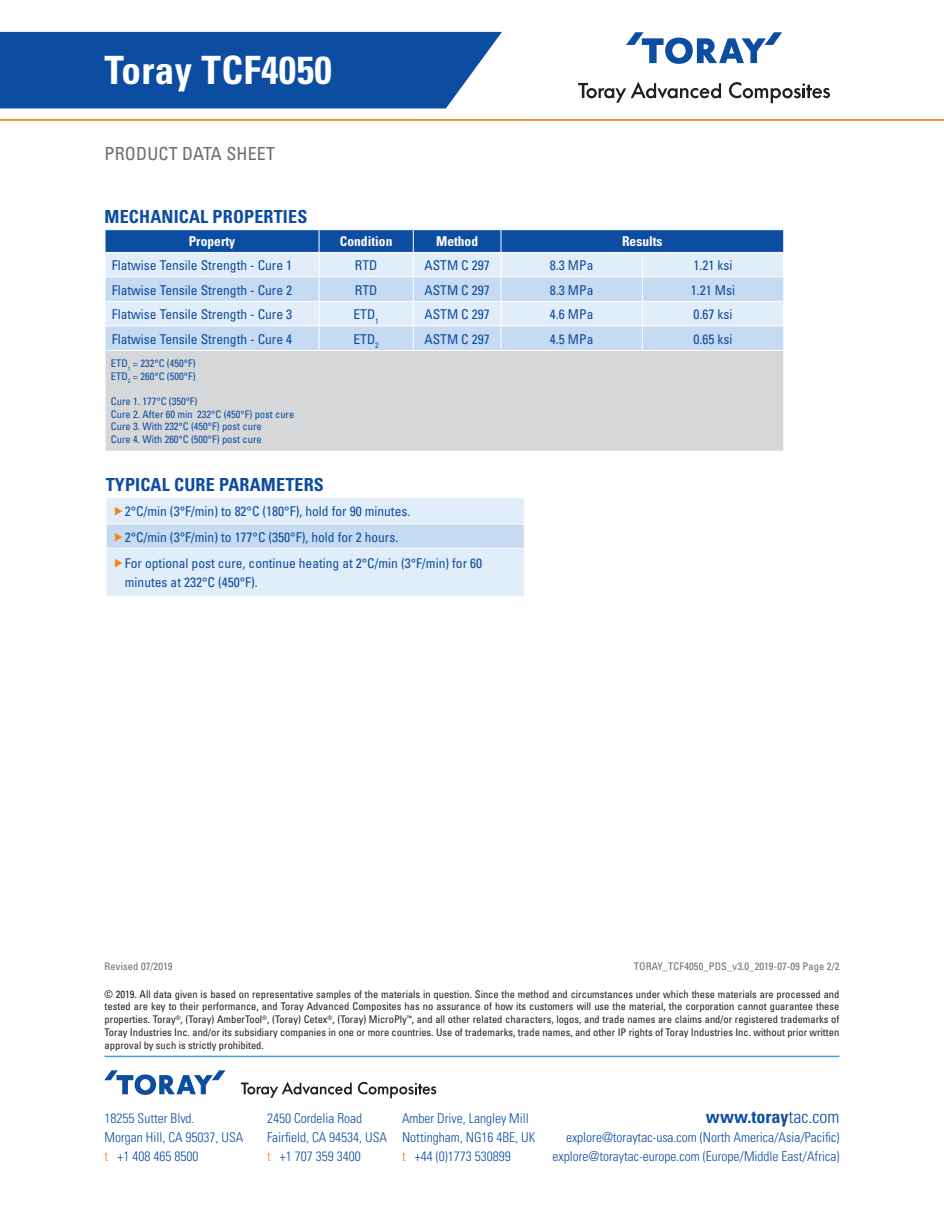
<style>
.page{position:relative;width:944px;height:1214px;background:#fff}
.page>*{position:absolute;margin:0;border:0;box-sizing:border-box;transform-origin:0 0}
.t1{font:700 condensed 39px "Univers LT Std";letter-spacing:.01em;color:#fff}
.t2{font:700 condensed 18px "Univers LT Std";letter-spacing:.01em;color:#0d4da1}
.t3{font:condensed 18px "Univers";letter-spacing:.01em;color:#6c6d70}
.t4{font:700 condensed 18px "Univers";color:#0d4da1}
.Cell_row{font:condensed 13.5px/19.2px "Univers";color:#0d4da1}
.t5{font:300 condensed 13.5px/19.2px "Univers";color:#0d4da1}
.Cell_header{font:700 condensed 13.5px "Univers";color:#fff}
.Cell_row-2{font:700 condensed 13.5px "Univers";color:#fff}
.t6{font:condensed 10.5px/12.8px "Univers";color:#231f20;text-align:justify}
.Cell_footer{font:condensed 10.5px/12.6px "Univers";color:#0d4da1}
.Body_text{font:condensed 10.5px "Univers";letter-spacing:.01em;color:#6c6d70}
.s1{color:#f58220}
.s2{font-weight:300}
</style>
<div class="page">
<div style="left:0;top:32px;width:502px;height:76px;background:#0d4da1"></div>
<hr style="left:0;top:119px;width:944px;height:2px;background:#f58220">
<svg style="left:626px;top:32px;width:156px;height:32px"></svg>
<svg style="left:578px;top:82px;width:143px;height:21px"></svg>
<svg style="left:729px;top:82px;width:101px;height:21px"></svg>
<hr style="left:105px;top:1055px;width:734px;height:2px;background:#42a0d8">
<svg style="left:104px;top:1070px;width:121px;height:24px"></svg>
<svg style="left:241px;top:1081px;width:111px;height:16px"></svg>
<svg style="left:358px;top:1081px;width:78px;height:17px"></svg>
<div style="left:105px;top:350px;width:678px;height:101px;background:#d6d7d9"></div>
<hr style="left:105px;top:350px;width:214px;height:1px;background:#fff">
<hr style="left:105px;top:351px;width:1px;height:100px;background:#fff">
<hr style="left:319px;top:350px;width:94px;height:1px;background:#fff">
<hr style="left:413px;top:350px;width:88px;height:1px;background:#fff">
<hr style="left:501px;top:350px;width:141px;height:1px;background:#fff">
<hr style="left:642px;top:350px;width:142px;height:1px;background:#fff">
<svg style="left:105px;top:230px;width:679px;height:120px;background:#b1c9e5"></svg>
<svg style="left:106px;top:498px;width:419px;height:98px;background:#dbe9f6"></svg>
<h1 class="t1" style="left:105px;top:46px;width:229px">Toray TCF4050</h1>
<h2 class="t3" style="left:105px;top:142px;width:172px">PRODUCT DATA SHEET</h2>
<h1 class="t2" style="left:105px;top:206px;width:204px">MECHANICAL PROPERTIES</h1>
<p class="Cell_header" style="left:189px;top:233px;width:48px">Property</p>
<p class="Cell_header" style="left:340px;top:233px;width:54px">Condition</p>
<p class="Cell_header" style="left:436px;top:233px;width:43px">Method</p>
<p class="Cell_row-2" style="left:622px;top:233px;width:42px">Results</p>
<p class="Cell_row" style="left:112px;top:255px;width:182px">Flatwise Tensile Strength - Cure 1</p>
<p class="Cell_row" style="left:355px;top:255px;width:24px">RTD</p>
<p class="Cell_row" style="left:424px;top:255px;width:67px">ASTM C 297</p>
<p class="Cell_row" style="left:550px;top:255px;width:45px">8.3 MPa</p>
<p class="Cell_row" style="left:693px;top:255px;width:40px">1.21 ksi</p>
<p class="Cell_row" style="left:112px;top:280px;width:182px">Flatwise Tensile Strength - Cure 2</p>
<p class="Cell_row" style="left:355px;top:280px;width:24px">RTD</p>
<p class="Cell_row" style="left:424px;top:280px;width:67px">ASTM C 297</p>
<p class="Cell_row" style="left:550px;top:280px;width:45px">8.3 MPa</p>
<p class="Cell_row" style="left:691px;top:280px;width:46px">1.21 Msi</p>
<p class="Cell_row" style="left:112px;top:304px;width:182px">Flatwise Tensile Strength - Cure 3</p>
<p class="Cell_row" style="left:353px;top:304px;width:27px">ETD<sub>1</sub></p>
<p class="Cell_row" style="left:424px;top:304px;width:67px">ASTM C 297</p>
<p class="Cell_row" style="left:550px;top:304px;width:45px">4.6 MPa</p>
<p class="Cell_row" style="left:693px;top:304px;width:40px">0.67 ksi</p>
<p class="Cell_row" style="left:112px;top:329px;width:182px">Flatwise Tensile Strength - Cure 4</p>
<p class="Cell_row" style="left:353px;top:329px;width:27px">ETD<sub>2</sub></p>
<p class="Cell_row" style="left:424px;top:329px;width:67px">ASTM C 297</p>
<p class="Cell_row" style="left:550px;top:329px;width:45px">4.5 MPa</p>
<p class="Cell_row" style="left:693px;top:329px;width:40px">0.65 ksi</p>
<p class="Cell_footer" style="left:111px;top:357px;width:86px">ETD<sub>1</sub> = 232°C (450°F)<br>ETD<sub>2</sub> = 260°C (500°F)</p>
<p class="Cell_footer" style="left:111px;top:395px;width:185px">Cure 1. 177°C (350°F)<br>Cure 2. After 60 min 232°C (450°F) post cure Cure 3. With 232°C (450°F) post cure<br>Cure 4. With 260°C (500°F) post cure</p>
<h1 class="t2" style="left:106px;top:474px;width:220px">TYPICAL CURE PARAMETERS</h1>
<p class="Cell_row" style="left:125px;top:502px;width:287px">2°C/min (3°F/min) to 82°C (180°F), hold for 90 minutes.</p>
<p class="Cell_row" style="left:125px;top:527px;width:275px">2°C/min (3°F/min) to 177°C (350°F), hold for 2 hours.</p>
<p class="Cell_row" style="left:125px;top:553px;width:359px">For optional post cure, continue heating at 2°C/min (3°F/min) for 60 minutes at 232°C (450°F).</p>
<p class="Body_text" style="left:105px;top:959px;width:69px">Revised 07/2019</p>
<p class="Body_text" style="left:634px;top:959px;width:207px">TORAY_TCF4050_PDS_v3.0_2019-07-09 Page 2/2</p>
<p class="t6" style="left:105px;top:987px;width:736px">© 2019. All data given is based on representative samples of the materials in question. Since the method and circumstances under which these materials are processed and tested are key to their performance, and Toray Advanced Composites has no assurance of how its customers will use the material, the corporation cannot guarantee these properties. Toray<sup>®</sup>, (Toray) AmberTool<sup>®</sup>, (Toray) Cetex<sup>®</sup>, (Toray) MicroPly<sup>™</sup>, and all other related characters, logos, and trade names are claims and/or registered trademarks of Toray Industries Inc. and/or its subsidiary companies in one or more countries. Use of trademarks, trade names, and other IP rights of Toray Industries Inc. without prior written approval by such is strictly prohibited.</p>
<p class="t5" style="left:105px;top:1108px;width:140px">18255 Sutter Blvd.<br>Morgan Hill, CA 95037, USA <span class="s1">t</span> +1 408 465 8500</p>
<p class="t5" style="left:267px;top:1108px;width:121px">2450 Cordelia Road<br>Fairfield, CA 94534, USA <span class="s1">t</span> +1 707 359 3400</p>
<p class="t5" style="left:402px;top:1108px;width:135px">Amber Drive, Langley Mill<br>Nottingham, NG16 4BE, UK <span class="s1">t</span> +44 (0)1773 530899</p>
<h2 class="t4" style="left:706px;top:1105px;width:135px">www.toray<span class="s2">tac.com</span></h2>
<p class="t5" style="left:552px;top:1127px;width:288px;text-align:right">explore@toraytac-usa.com (North America/Asia/Pacific) explore@toraytac-europe.com (Europe/Middle East/Africa)</p>
</div>
